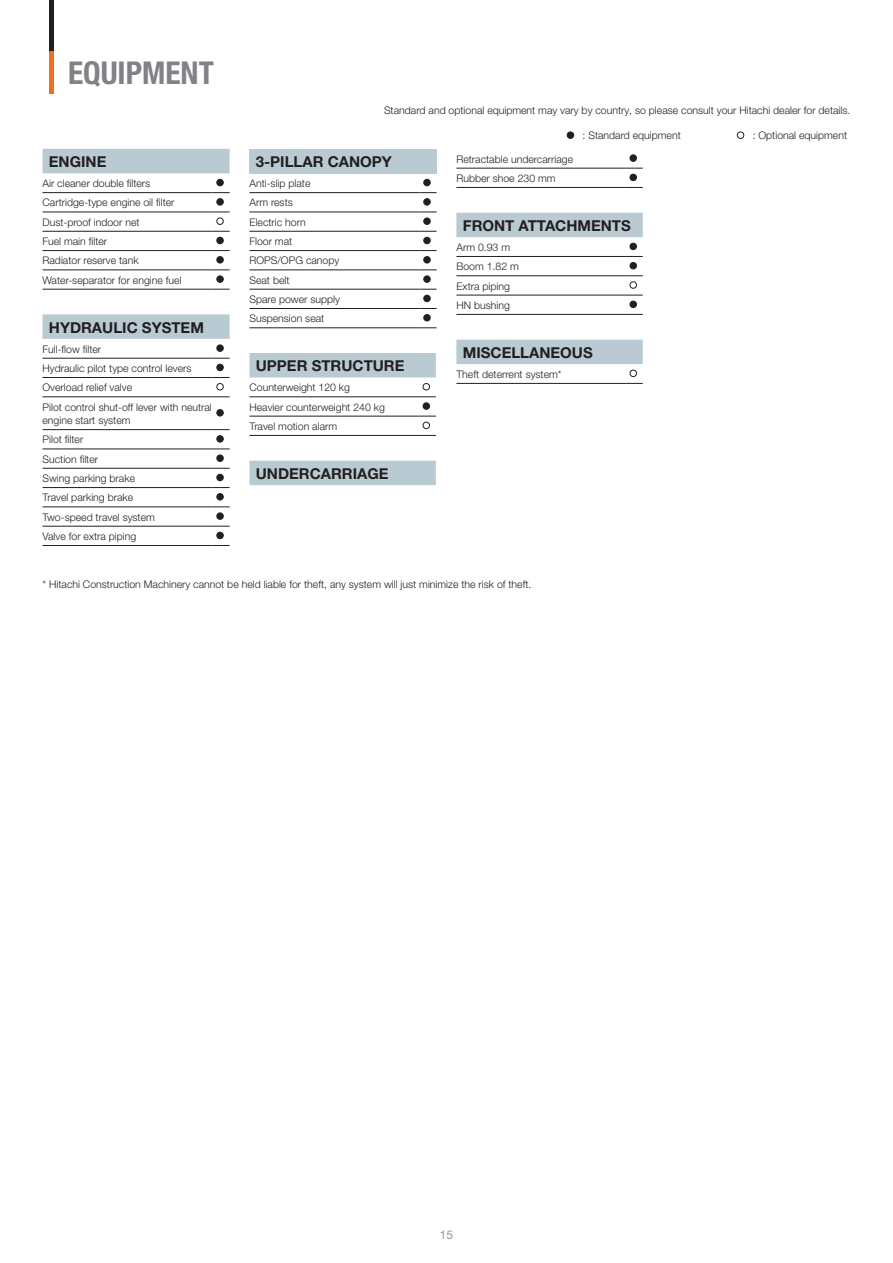
<style>
.page{position:relative;width:893px;height:1263px;background:#fff}
.page>*{position:absolute;margin:0;border:0;box-sizing:border-box;transform-origin:0 0}
.t1{font:700 condensed 31.5px "Helvetica Neue";color:#808285}
.t2{font:700 15px "Helvetica Neue";color:#231f20}
.t3{font:12px "Helvetica Neue";color:#939598}
.t4{font:300 10.5px/19.4px "Helvetica Neue";color:#231f20}
</style>
<div class="page">
<hr style="left:51px;top:358px;width:162px;height:1px;background:#231f20">
<svg style="left:213px;top:358px;width:17px;height:1px"></svg>
<hr style="left:51px;top:377px;width:162px;height:1px;background:#231f20">
<svg style="left:213px;top:377px;width:17px;height:1px"></svg>
<hr style="left:51px;top:397px;width:162px;height:1px;background:#231f20">
<svg style="left:213px;top:397px;width:17px;height:1px"></svg>
<hr style="left:51px;top:429px;width:162px;height:1px;background:#231f20">
<svg style="left:213px;top:429px;width:17px;height:1px"></svg>
<hr style="left:51px;top:449px;width:162px;height:1px;background:#231f20">
<hr style="left:51px;top:468px;width:162px;height:1px;background:#231f20">
<svg style="left:213px;top:468px;width:17px;height:1px"></svg>
<hr style="left:51px;top:487px;width:162px;height:1px;background:#231f20">
<svg style="left:213px;top:487px;width:17px;height:1px"></svg>
<hr style="left:51px;top:507px;width:162px;height:1px;background:#231f20">
<hr style="left:51px;top:526px;width:162px;height:1px;background:#231f20">
<svg style="left:213px;top:526px;width:17px;height:1px"></svg>
<hr style="left:51px;top:545px;width:162px;height:1px;background:#231f20">
<svg style="left:213px;top:545px;width:17px;height:1px"></svg>
<svg style="left:43px;top:149px;width:187px;height:190px"></svg>
<div style="left:216px;top:275px;width:8px;height:8px;border:1px solid #231f20;border-radius:50%"></div>
<svg style="left:218px;top:346px;width:4px;height:4px"></svg>
<div style="left:216px;top:344px;width:8px;height:8px;border:1px solid #231f20;border-radius:50%"></div>
<div style="left:217px;top:364px;width:6px;height:7px;background:#231f20;border-radius:50%"></div>
<div style="left:216px;top:364px;width:8px;height:7px;border:1px solid #231f20;border-radius:50%"></div>
<div style="left:216px;top:383px;width:8px;height:7px;border:1px solid #231f20;border-radius:50%"></div>
<svg style="left:217px;top:411px;width:6px;height:5px"></svg>
<div style="left:216px;top:409px;width:8px;height:7px;border:1px solid #231f20;border-radius:50%"></div>
<svg style="left:217px;top:437px;width:6px;height:5px"></svg>
<div style="left:216px;top:435px;width:8px;height:7px;border:1px solid #231f20;border-radius:50%"></div>
<svg style="left:213px;top:449px;width:17px;height:12px"></svg>
<div style="left:216px;top:455px;width:8px;height:7px;border:1px solid #231f20;border-radius:50%"></div>
<div style="left:217px;top:474px;width:6px;height:7px;background:#231f20;border-radius:50%"></div>
<div style="left:216px;top:474px;width:8px;height:7px;border:1px solid #231f20;border-radius:50%"></div>
<svg style="left:217px;top:495px;width:6px;height:5px"></svg>
<div style="left:216px;top:493px;width:8px;height:7px;border:1px solid #231f20;border-radius:50%"></div>
<svg style="left:213px;top:507px;width:17px;height:12px"></svg>
<div style="left:216px;top:512px;width:8px;height:8px;border:1px solid #231f20;border-radius:50%"></div>
<div style="left:217px;top:532px;width:6px;height:7px;background:#231f20;border-radius:50%"></div>
<div style="left:216px;top:532px;width:8px;height:7px;border:1px solid #231f20;border-radius:50%"></div>
<div style="left:249px;top:149px;width:188px;height:24px;background:#bacad2"></div>
<hr style="left:258px;top:212px;width:162px;height:1px;background:#231f20">
<hr style="left:258px;top:231px;width:162px;height:1px;background:#231f20">
<svg style="left:420px;top:231px;width:17px;height:1px"></svg>
<hr style="left:258px;top:250px;width:162px;height:1px;background:#231f20">
<svg style="left:420px;top:250px;width:17px;height:1px"></svg>
<hr style="left:258px;top:270px;width:162px;height:1px;background:#231f20">
<hr style="left:258px;top:289px;width:162px;height:1px;background:#231f20">
<svg style="left:420px;top:289px;width:17px;height:1px"></svg>
<hr style="left:258px;top:308px;width:162px;height:1px;background:#231f20">
<svg style="left:420px;top:308px;width:17px;height:1px"></svg>
<hr style="left:258px;top:192px;width:162px;height:1px;background:#231f20">
<svg style="left:420px;top:192px;width:17px;height:1px"></svg>
<hr style="left:258px;top:328px;width:162px;height:1px;background:#231f20">
<svg style="left:420px;top:328px;width:17px;height:1px"></svg>
<div style="left:424px;top:179px;width:6px;height:7px;background:#231f20;border-radius:50%"></div>
<div style="left:423px;top:179px;width:8px;height:7px;border:1px solid #231f20;border-radius:50%"></div>
<svg style="left:424px;top:200px;width:6px;height:5px"></svg>
<div style="left:423px;top:198px;width:8px;height:7px;border:1px solid #231f20;border-radius:50%"></div>
<svg style="left:420px;top:212px;width:17px;height:12px"></svg>
<div style="left:423px;top:218px;width:8px;height:7px;border:1px solid #231f20;border-radius:50%"></div>
<div style="left:424px;top:237px;width:6px;height:7px;background:#231f20;border-radius:50%"></div>
<div style="left:423px;top:237px;width:8px;height:7px;border:1px solid #231f20;border-radius:50%"></div>
<svg style="left:424px;top:258px;width:6px;height:5px"></svg>
<div style="left:423px;top:256px;width:8px;height:7px;border:1px solid #231f20;border-radius:50%"></div>
<svg style="left:420px;top:270px;width:17px;height:12px"></svg>
<div style="left:423px;top:275px;width:8px;height:8px;border:1px solid #231f20;border-radius:50%"></div>
<div style="left:424px;top:295px;width:6px;height:7px;background:#231f20;border-radius:50%"></div>
<div style="left:423px;top:295px;width:8px;height:7px;border:1px solid #231f20;border-radius:50%"></div>
<div style="left:424px;top:314px;width:6px;height:7px;background:#231f20;border-radius:50%"></div>
<div style="left:423px;top:314px;width:8px;height:7px;border:1px solid #231f20;border-radius:50%"></div>
<svg style="left:249px;top:353px;width:187px;height:132px"></svg>
<div style="left:423px;top:402px;width:7px;height:8px;border:1px solid #231f20;border-radius:50%"></div>
<div style="left:423px;top:422px;width:7px;height:7px;border:1px solid #231f20;border-radius:50%"></div>
<hr style="left:465px;top:168px;width:161px;height:1px;background:#231f20">
<svg style="left:626px;top:168px;width:17px;height:1px"></svg>
<hr style="left:465px;top:187px;width:161px;height:1px;background:#231f20">
<svg style="left:626px;top:187px;width:17px;height:1px"></svg>
<hr style="left:465px;top:383px;width:161px;height:1px;background:#231f20">
<svg style="left:626px;top:383px;width:17px;height:1px"></svg>
<svg style="left:456px;top:213px;width:187px;height:151px"></svg>
<svg style="left:630px;top:155px;width:5px;height:6px"></svg>
<div style="left:630px;top:154px;width:7px;height:8px;border:1px solid #231f20;border-radius:50%"></div>
<div style="left:630px;top:174px;width:6px;height:7px;background:#231f20;border-radius:50%"></div>
<div style="left:630px;top:174px;width:7px;height:7px;border:1px solid #231f20;border-radius:50%"></div>
<div style="left:630px;top:243px;width:6px;height:7px;background:#231f20;border-radius:50%"></div>
<div style="left:630px;top:243px;width:7px;height:7px;border:1px solid #231f20;border-radius:50%"></div>
<div style="left:630px;top:262px;width:6px;height:7px;background:#231f20;border-radius:50%"></div>
<div style="left:630px;top:262px;width:7px;height:7px;border:1px solid #231f20;border-radius:50%"></div>
<div style="left:630px;top:281px;width:7px;height:8px;border:1px solid #231f20;border-radius:50%"></div>
<div style="left:630px;top:301px;width:6px;height:7px;background:#231f20;border-radius:50%"></div>
<div style="left:630px;top:301px;width:7px;height:7px;border:1px solid #231f20;border-radius:50%"></div>
<div style="left:630px;top:370px;width:7px;height:7px;border:1px solid #231f20;border-radius:50%"></div>
<div style="left:567px;top:132px;width:7px;height:6px;background:#231f20;border-radius:50%"></div>
<div style="left:567px;top:132px;width:7px;height:7px;border:1px solid #231f20;border-radius:50%"></div>
<div style="left:737px;top:132px;width:7px;height:7px;border:1px solid #231f20;border-radius:50%"></div>
<hr style="left:49px;top:0;width:4px;height:51px;background:#231f20">
<hr style="left:49px;top:51px;width:4px;height:43px;background:#f36e21">
<h1 class="t1" style="left:68px;top:54px;width:147px">EQUIPMENT</h1>
<h2 class="t2" style="left:49px;top:152px;width:59px">ENGINE</h2>
<p class="t4" style="left:43px;top:173px;width:141px">Air cleaner double filters<br>Cartridge-type engine oil filter<br>Dust-proof indoor net<br>Fuel main filter<br>Radiator reserve tank<br>Water-separator for engine fuel</p>
<h2 class="t2" style="left:49px;top:318px;width:157px">HYDRAULIC SYSTEM</h2>
<p class="t4" style="left:43px;top:339px;width:171px">Full-flow filter<br>Hydraulic pilot type control levers<br>Overload relief valve<br>Pilot control shut-off lever with neutral</p>
<p class="t4" style="left:43px;top:410px;width:114px">engine start system<br>Pilot filter<br>Suction filter<br>Swing parking brake<br>Travel parking brake<br>Two-speed travel system<br>Valve for extra piping</p>
<p class="t4" style="left:384px;top:100px;width:468px">Standard and optional equipment may vary by country, so please consult your Hitachi dealer for details.</p>
<p class="t4" style="left:583px;top:125px;width:100px">: Standard equipment</p>
<p class="t4" style="left:753px;top:125px;width:96px">: Optional equipment</p>
<h2 class="t2" style="left:256px;top:152px;width:138px">3-PILLAR CANOPY</h2>
<p class="t4" style="left:249px;top:173px;width:92px">Anti-slip plate<br>Arm rests<br>Electric horn<br>Floor mat<br>ROPS/OPG canopy<br>Seat belt<br>Spare power supply<br>Suspension seat</p>
<h2 class="t2" style="left:256px;top:356px;width:150px">UPPER STRUCTURE</h2>
<p class="t4" style="left:249px;top:378px;width:137px">Counterweight 120 kg<br>Heavier counterweight 240 kg<br>Travel motion alarm</p>
<h2 class="t2" style="left:256px;top:464px;width:134px">UNDERCARRIAGE</h2>
<p class="t4" style="left:456px;top:149px;width:118px">Retractable undercarriage<br>Rubber shoe 230 mm</p>
<h2 class="t2" style="left:463px;top:216px;width:170px">FRONT ATTACHMENTS</h2>
<p class="t4" style="left:456px;top:237px;width:64px">Arm 0.93 m<br>Boom 1.82 m<br>Extra piping<br>HN bushing</p>
<h2 class="t2" style="left:463px;top:343px;width:132px">MISCELLANEOUS</h2>
<p class="t4" style="left:456px;top:364px;width:107px">Theft deterrent system*</p>
<p class="t4" style="left:43px;top:574px;width:490px">* Hitachi Construction Machinery cannot be held liable for theft, any system will just minimize the risk of theft.</p>
<p class="t3" style="left:440px;top:1228px;width:15px">15</p>
</div>
